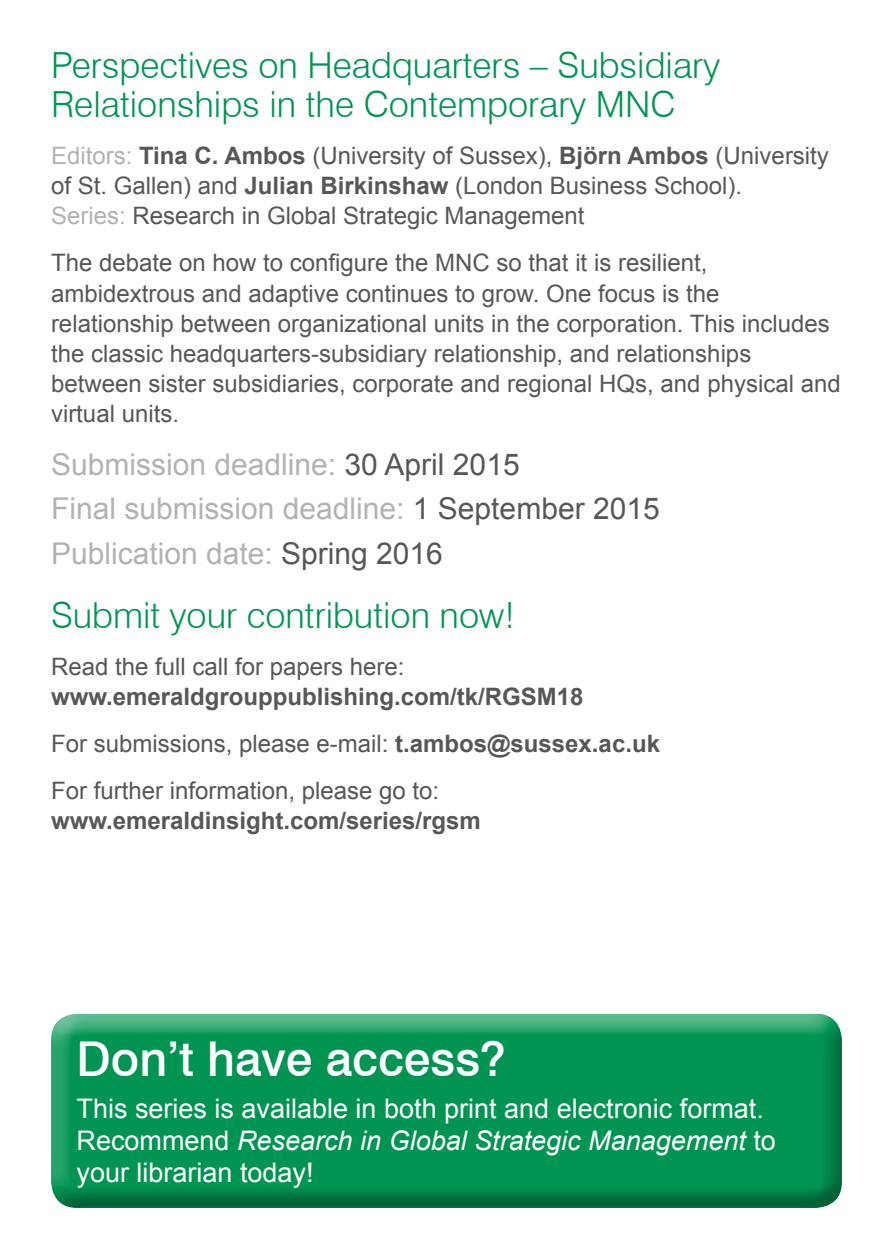
<style>
.page{position:relative;width:893px;height:1259px;background:#fff}
.page>*{position:absolute;margin:0;border:0;box-sizing:border-box;transform-origin:0 0}
.t1{font:500 48px "Swiss 721 BT";color:#fff}
.t2{font:300 36px/39px "Swiss 721 BT";color:#009453}
.t3{font:30px/44.4px "Arial";color:#b3b2b2}
.t4{font:27px/32.4px "Arial";color:#fff}
.t5{font:24px/30px "Arial";color:#575756}
.t6{font:700 24px "Arial";color:#575756}
.s1{color:#b3b2b2}
.s2{font-weight:700}
.s3{color:#575756}
.s4{font-style:italic}
</style>
<div class="page">
<div style="left:37px;top:1011px;width:827px;height:201px;background:#000;opacity:.33"></div>
<h2 class="t2" style="left:51px;top:46px;width:671px">Perspectives on Headquarters – Subsidiary<br>Relationships in the Contemporary MNC</h2>
<p class="t5" style="left:51px;top:141px;width:779px"><span class="s1">Editors:</span> <span class="s2">Tina C. Ambos</span> (University of Sussex), <span class="s2">Björn Ambos</span> (University of St. Gallen) and <span class="s2">Julian Birkinshaw</span> (London Business School).<br><span class="s1">Series:</span> Research in Global Strategic Management</p>
<p class="t5" style="left:51px;top:248px;width:791px">The debate on how to configure the MNC so that it is resilient, ambidextrous and adaptive continues to grow. One focus is the relationship between organizational units in the corporation. This includes the classic headquarters-subsidiary relationship, and relationships between sister subsidiaries, corporate and regional HQs, and physical and virtual units.</p>
<p class="t3" style="left:51px;top:442px;width:610px">Submission deadline: <span class="s3">30 April 2015<br></span>Final submission deadline: <span class="s3">1 September 2015<br></span>Publication date: <span class="s3">Spring 2016</span></p>
<h2 class="t2" style="left:51px;top:595px;width:466px">Submit your contribution now!</h2>
<p class="t5" style="left:51px;top:651px;width:355px">Read the full call for papers here:</p>
<p class="t5" style="left:51px;top:673px;width:610px;line-height:47.1px"><span class="s2">www.emeraldgrouppublishing.com/tk/RGSM18<br></span>For submissions, please e-mail: <span class="s2">t.ambos@sussex.ac.uk<br></span>For further information, please go to:</p>
<p class="t6" style="left:51px;top:804px;width:431px">www.emeraldinsight.com/series/rgsm</p>
<h1 class="t1" style="left:77px;top:1029px;width:431px">Don’t have access?</h1>
<p class="t4" style="left:77px;top:1092px;width:701px">This series is available in both print and electronic format.<br>Recommend <span class="s4">Research in Global Strategic Management</span> to your librarian today!</p>
</div>
